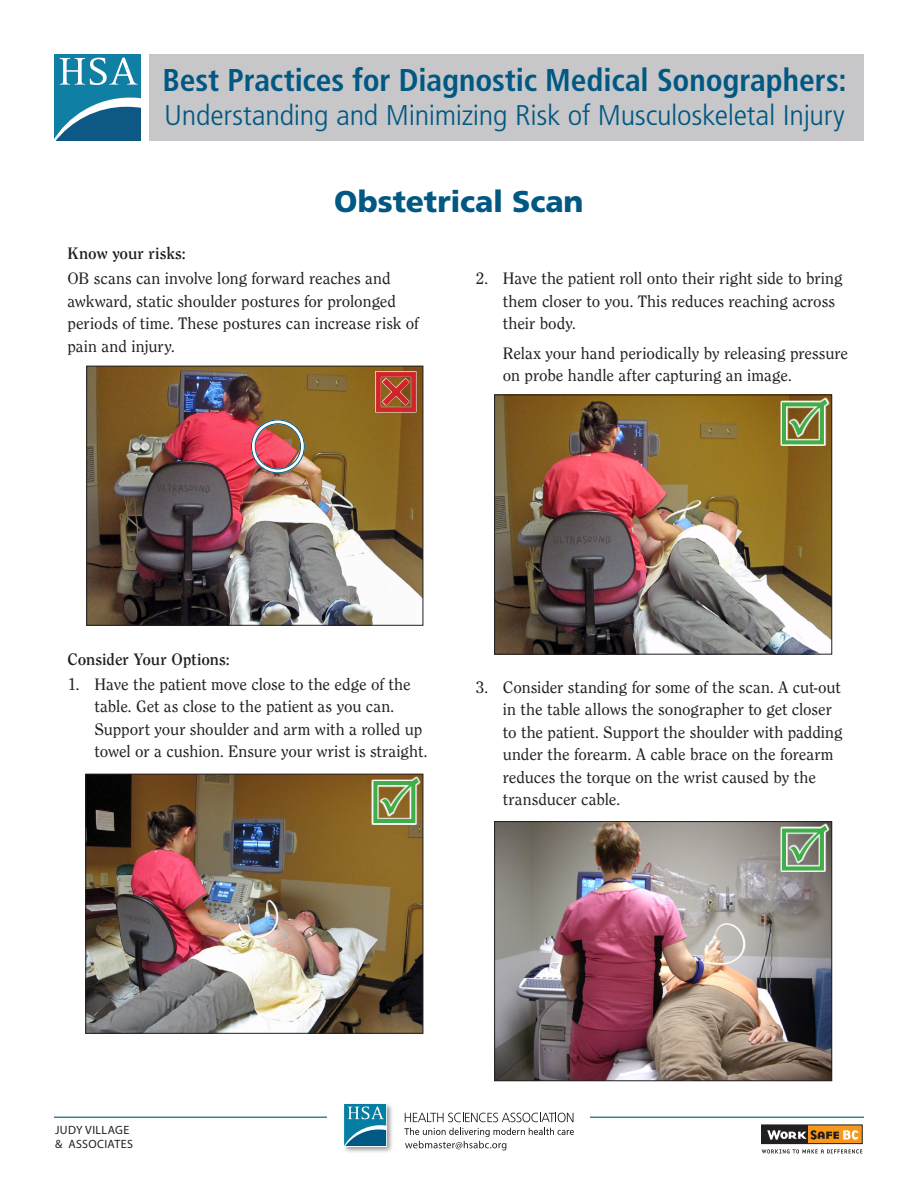
<style>
.page{position:relative;width:918px;height:1188px;background:#fff}
.page>*{position:absolute;margin:0;border:0;box-sizing:border-box;transform-origin:0 0}
.t1{font:700 condensed 31.5px "Frutiger LT Std";letter-spacing:-.005em;color:#005883}
.t2{font:900 30px "Frutiger LT Std";letter-spacing:-.005em;color:#005883}
.t3{font:300 condensed 28.5px "Frutiger LT Std";letter-spacing:-.01em;color:#005883;scale:1.1 1}
.Body_Text{font:17.25px/22.5px "Clearface Rgl";letter-spacing:-.005em;color:#231f20}
.Body_before_bullet{font:17.25px "Clearface Bld";letter-spacing:-.005em;color:#231f20}
.Body_Text-2{font:12px/13.5px "Myriad Pro";letter-spacing:.03em;color:#231f20}
</style>
<div class="page">
<div style="left:149px;top:54px;width:715px;height:86px;background:#c7c6c8"></div>
<svg style="left:54px;top:54px;width:86px;height:86px;background:#3689a9"></svg>
<hr style="left:54px;top:1117px;width:810px;height:1px;background:#005883">
<div style="left:762px;top:1125px;width:46px;height:19px;background:#231f20"></div>
<div style="left:808px;top:1125px;width:54px;height:19px;background:#f7981d"></div>
<svg style="left:767px;top:1130px;width:91px;height:10px"></svg>
<svg style="left:762px;top:1149px;width:100px;height:5px"></svg>
<div style="left:761px;top:1125px;width:101px;height:19px;border:1px solid #231f20"></div>
<div style="left:327px;top:1098px;width:262px;height:57px;background:#fff"></div>
<img style="left:344px;top:1104px;width:48px;height:48px">
<svg style="left:344px;top:1104px;width:42px;height:42px;background:#2a87a7"></svg>
<svg style="left:405px;top:1113px;width:168px;height:9px"></svg>
<svg style="left:404px;top:1128px;width:170px;height:22px"></svg>
<img style="left:496px;top:823px;width:334px;height:256px">
<div style="left:494px;top:821px;width:338px;height:260px;border:1px solid #231f20"></div>
<img style="left:87px;top:776px;width:334px;height:256px">
<div style="left:85px;top:774px;width:338px;height:260px;border:1px solid #231f20"></div>
<img style="left:88px;top:368px;width:333px;height:256px">
<div style="left:86px;top:366px;width:337px;height:260px;border:1px solid #231f20"></div>
<img style="left:496px;top:397px;width:334px;height:256px">
<div style="left:494px;top:395px;width:338px;height:260px;border:1px solid #231f20"></div>
<div style="left:251px;top:420px;width:54px;height:53px;border:4px solid #fff;border-radius:50%"></div>
<div style="left:251px;top:420px;width:54px;height:53px;border:1px solid #005883;border-radius:50%"></div>
<div style="left:255px;top:423px;width:46px;height:46px;border:1px solid #005883;border-radius:50%"></div>
<svg style="left:371px;top:776px;width:50px;height:49px"></svg>
<svg style="left:373px;top:777px;width:47px;height:47px;background:#889f5f"></svg>
<svg style="left:780px;top:823px;width:49px;height:49px"></svg>
<svg style="left:781px;top:825px;width:47px;height:46px;background:#83a881"></svg>
<svg style="left:780px;top:397px;width:49px;height:49px"></svg>
<svg style="left:781px;top:398px;width:47px;height:47px;background:#859c5f"></svg>
<svg style="left:375px;top:371px;width:42px;height:42px"></svg>
<svg style="left:376px;top:372px;width:40px;height:40px;background:#bb4332"></svg>
<p class="t1" style="left:163px;top:61px;width:686px">Best Practices for Diagnostic Medical Sonographers:</p>
<p class="t3" style="left:164px;top:99px;width:620px">Understanding and Minimizing Risk of Musculoskeletal Injury</p>
<p class="t2" style="left:334px;top:183px;width:251px">Obstetrical Scan</p>
<p class="Body_before_bullet" style="left:68px;top:242px;width:120px">Know your risks:</p>
<p class="Body_Text" style="left:68px;top:268px;width:353px">OB scans can involve long forward reaches and awkward, static shoulder postures for prolonged periods of time. These postures can increase risk of pain and injury.</p>
<p class="Body_Text" style="left:503px;top:269px;width:341px;text-indent:-27px">2. Have the patient roll onto their right side to bring them closer to you. This reduces reaching across their body.</p>
<p class="Body_Text" style="left:503px;top:343px;width:347px">Relax your hand periodically by releasing pressure on probe handle after capturing an image.</p>
<p class="Body_before_bullet" style="left:68px;top:647px;width:164px">Consider Your Options:</p>
<p class="Body_Text" style="left:94px;top:674px;width:334px;text-indent:-27px">1. Have the patient move close to the edge of the table. Get as close to the patient as you can.<br>Support your shoulder and arm with a rolled up towel or a cushion. Ensure your wrist is straight.</p>
<p class="Body_Text" style="left:503px;top:677px;width:341px;text-indent:-27px">3. Consider standing for some of the scan. A cut-out in the table allows the sonographer to get closer to the patient. Support the shoulder with padding under the forearm. A cable brace on the forearm reduces the torque on the wrist caused by the transducer cable.</p>
<p class="Body_Text-2" style="left:55px;top:1123px;width:79px">JUDY VILLAGE &amp; ASSOCIATES</p>
</div>
